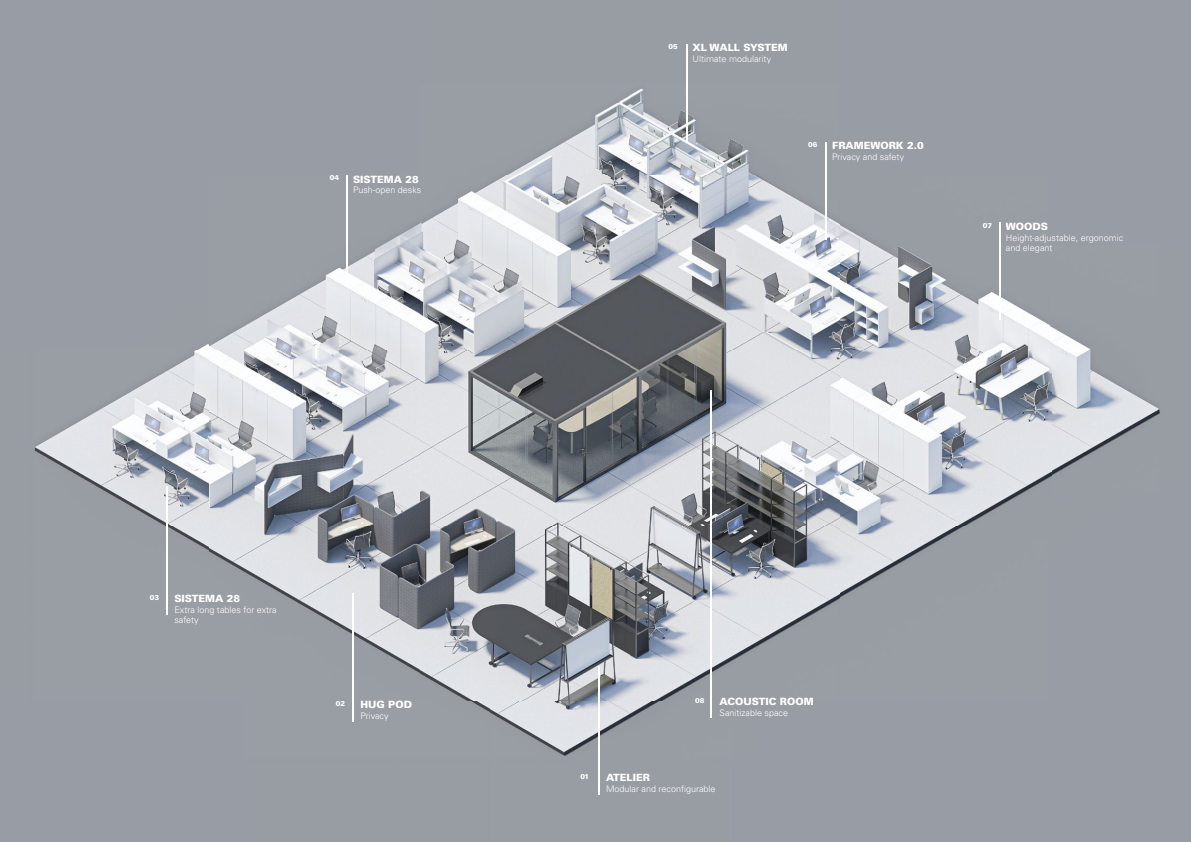
<style>
.page{position:relative;width:1191px;height:842px;background:#fff}
.page>*{position:absolute;margin:0;border:0;box-sizing:border-box;transform-origin:0 0}
.t1{font:900 10px "Univers LT Std";color:#fff}
.t2{font:300 9px/10.8px "Univers LT Std";color:#fff}
.t3{font:900 7px "Univers LT Std";color:#fff}
</style>
<div class="page">
<img style="left:0;top:0;width:1191px;height:842px">
<hr style="left:686px;top:44px;width:1px;height:98px;background:#fff">
<hr style="left:826px;top:142px;width:1px;height:98px;background:#fff">
<hr style="left:347px;top:175px;width:1px;height:107px;background:#fff">
<hr style="left:710px;top:390px;width:1px;height:328px;background:#fff">
<hr style="left:999px;top:223px;width:1px;height:97px;background:#fff">
<hr style="left:598px;top:666px;width:1px;height:128px;background:#fff">
<hr style="left:352px;top:593px;width:1px;height:128px;background:#fff">
<hr style="left:167px;top:486px;width:1px;height:129px;background:#fff">
<p class="t3" style="left:330px;top:173px;width:11px">04</p>
<p class="t1" style="left:353px;top:173px;width:67px">SISTEMA 28</p>
<p class="t2" style="left:353px;top:185px;width:70px">Push-open desks</p>
<p class="t3" style="left:150px;top:593px;width:11px">03</p>
<p class="t1" style="left:174px;top:592px;width:67px">SISTEMA 28</p>
<p class="t2" style="left:174px;top:604px;width:104px">Extra long tables for extra safety</p>
<p class="t3" style="left:336px;top:699px;width:11px">02</p>
<p class="t1" style="left:360px;top:698px;width:53px">HUG POD</p>
<p class="t2" style="left:360px;top:710px;width:30px">Privacy</p>
<p class="t3" style="left:668px;top:42px;width:11px">05</p>
<p class="t1" style="left:692px;top:41px;width:97px">XL WALL SYSTEM</p>
<p class="t2" style="left:692px;top:53px;width:80px">Ultimate modularity</p>
<p class="t3" style="left:808px;top:140px;width:11px">06</p>
<p class="t1" style="left:832px;top:139px;width:93px">FRAMEWORK 2.0</p>
<p class="t2" style="left:832px;top:151px;width:73px">Privacy and safety</p>
<p class="t3" style="left:982px;top:221px;width:11px">07</p>
<p class="t1" style="left:1006px;top:220px;width:44px">WOODS</p>
<p class="t2" style="left:1006px;top:232px;width:119px">Height-adjustable, ergonomic and elegant</p>
<p class="t3" style="left:695px;top:696px;width:11px">08</p>
<p class="t1" style="left:719px;top:695px;width:96px">ACOUSTIC ROOM</p>
<p class="t2" style="left:719px;top:707px;width:70px">Sanitizable space</p>
<p class="t3" style="left:580px;top:772px;width:10px">01</p>
<p class="t1" style="left:606px;top:771px;width:45px">ATELIER</p>
<p class="t2" style="left:606px;top:783px;width:111px">Modular and reconfigurable</p>
</div>
